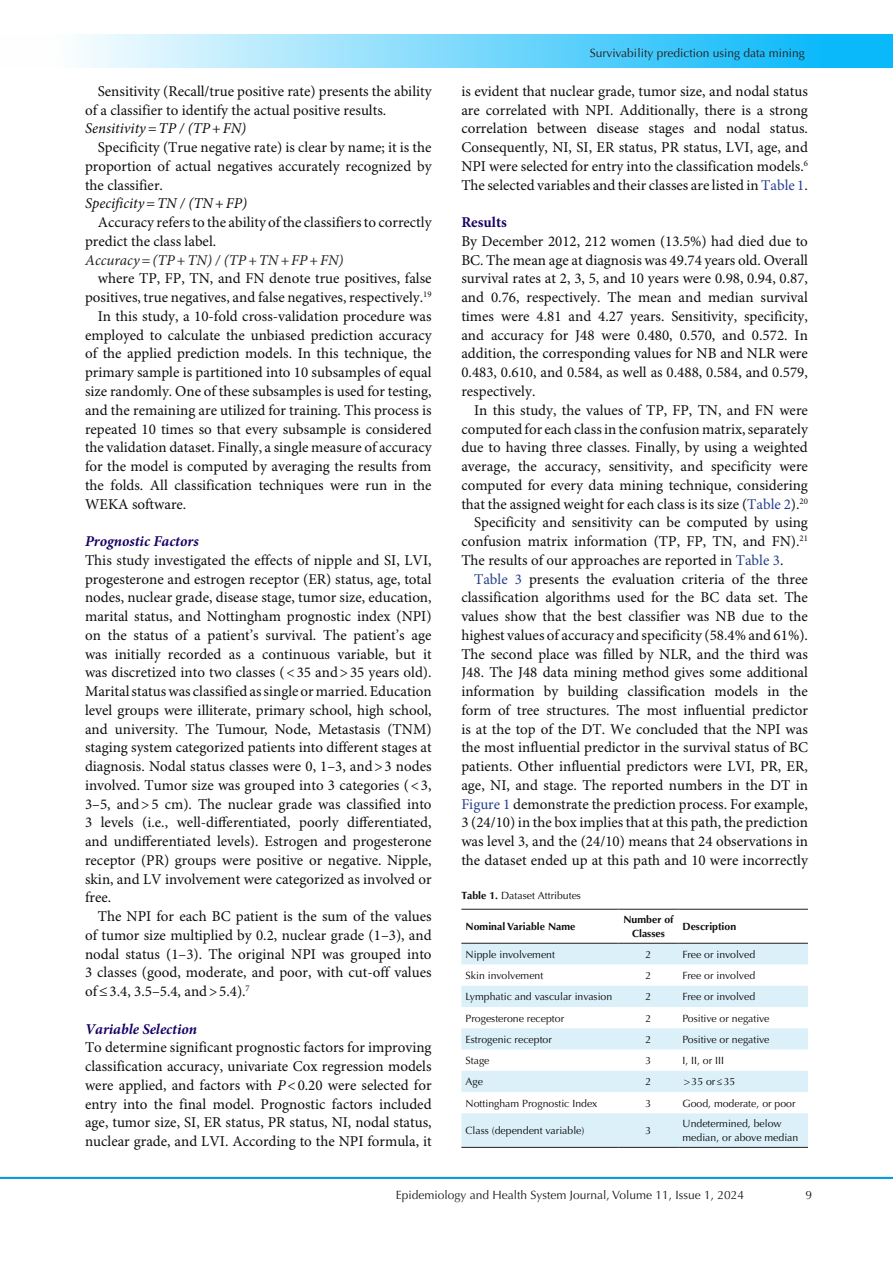
<style>
.page{position:relative;width:893px;height:1263px;background:#fff}
.page>*{position:absolute;margin:0;border:0;box-sizing:border-box;transform-origin:0 0}
.List_Paragraph{font:15px/18.8px "Minion Pro";color:#0d0d0d;text-align:justify}
.t1{font:italic 15px "Minion Pro";color:#0d0d0d}
.t2{font:italic 700 15px "Minion Pro";color:#190066}
.t3{font:italic 15px "Minion Pro";color:#231f20}
.t4{font:700 15px "Minion Pro";color:#190066}
.t5{font:12px "Optima LT Std";color:#231f20}
.t6{font:10.5px/13.5px "Optima LT Std";color:#0d0d0d}
.t7{font:700 10.5px/13.5px "Optima LT Std";color:#0d0d0d;text-align:center}
.s1{font-style:italic}
.s2{color:#253f8e}
.s3{font-weight:700}
</style>
<div class="page">
<hr style="left:0;top:1177px;width:893px;height:2px;background:#0099e5">
<div style="left:0;top:35px;width:892px;height:33px;background:linear-gradient(to right,#fff,#00b4f9)"></div>
<svg style="left:461px;top:944px;width:347px;height:203px;fill:#dcf0fa"></svg>
<hr style="left:461px;top:909px;width:158px;height:1px;background:#231f20">
<hr style="left:619px;top:909px;width:59px;height:1px;background:#231f20">
<hr style="left:678px;top:909px;width:130px;height:1px;background:#231f20">
<hr style="left:461px;top:943px;width:158px;height:1px;background:#231f20">
<hr style="left:619px;top:943px;width:59px;height:1px;background:#231f20">
<hr style="left:678px;top:943px;width:130px;height:1px;background:#231f20">
<hr style="left:461px;top:1147px;width:158px;height:1px;background:#231f20">
<hr style="left:619px;top:1147px;width:59px;height:1px;background:#231f20">
<hr style="left:678px;top:1147px;width:130px;height:1px;background:#231f20">
<p class="List_Paragraph" style="left:85px;top:82px;width:348px;text-indent:13px">Sensitivity (Recall/true positive rate) presents the ability of a classifier to identify the actual positive results.</p>
<p class="t1" style="left:85px;top:118px;width:163px">Sensitivity=TP / (TP+FN)</p>
<p class="List_Paragraph" style="left:85px;top:139px;width:348px;text-indent:13px">Specificity (True negative rate) is clear by name; it is the proportion of actual negatives accurately recognized by the classifier.</p>
<p class="t1" style="left:85px;top:193px;width:163px">Specificity=TN / (TN+FP)</p>
<p class="List_Paragraph" style="left:85px;top:214px;width:348px;text-indent:13px">Accuracy refers to the ability of the classifiers to correctly predict the class label.</p>
<p class="t3" style="left:85px;top:250px;width:260px">Accuracy=(TP+TN) / (TP+TN+FP+FN)</p>
<p class="List_Paragraph" style="left:85px;top:270px;width:348px;text-align:right">where TP, FP, TN, and FN denote true positives, false positives, true negatives, and false negatives, respectively.<sup>19</sup></p>
<p class="List_Paragraph" style="left:85px;top:307px;width:348px;text-indent:13px">In this study, a 10-fold cross-validation procedure was employed to calculate the unbiased prediction accuracy of the applied prediction models. In this technique, the primary sample is partitioned into 10 subsamples of equal size randomly. One of these subsamples is used for testing, and the remaining are utilized for training. This process is repeated 10 times so that every subsample is considered the validation dataset. Finally, a single measure of accuracy for the model is computed by averaging the results from the folds. All classification techniques were run in the WEKA software.</p>
<p class="t2" style="left:85px;top:530px;width:115px">Prognostic Factors</p>
<p class="List_Paragraph" style="left:85px;top:551px;width:348px">This study investigated the effects of nipple and SI, LVI, progesterone and estrogen receptor (ER) status, age, total nodes, nuclear grade, disease stage, tumor size, education, marital status, and Nottingham prognostic index (NPI) on the status of a patient’s survival. The patient’s age was initially recorded as a continuous variable, but it was discretized into two classes (&lt;35 and&gt;35 years old).<br>Marital status was classified as single or married. Education level groups were illiterate, primary school, high school, and university. The Tumour, Node, Metastasis (TNM) staging system categorized patients into different stages at diagnosis. Nodal status classes were 0, 1–3, and&gt;3 nodes involved. Tumor size was grouped into 3 categories (&lt;3, 3–5, and&gt;5 cm). The nuclear grade was classified into 3 levels (i.e., well-differentiated, poorly differentiated, and undifferentiated levels). Estrogen and progesterone receptor (PR) groups were positive or negative. Nipple, skin, and LV involvement were categorized as involved or free.</p>
<p class="List_Paragraph" style="left:85px;top:907px;width:348px;text-indent:13px">The NPI for each BC patient is the sum of the values of tumor size multiplied by 0.2, nuclear grade (1–3), and nodal status (1–3). The original NPI was grouped into 3 classes (good, moderate, and poor, with cut-off values of≤3.4, 3.5–5.4, and&gt;5.4).<sup>7</sup></p>
<p class="t2" style="left:85px;top:1018px;width:114px">Variable Selection</p>
<p class="List_Paragraph" style="left:85px;top:1039px;width:348px">To determine significant prognostic factors for improving classification accuracy, univariate Cox regression models were applied, and factors with <span class="s1">P</span>&lt;0.20 were selected for entry into the final model. Prognostic factors included age, tumor size, SI, ER status, PR status, NI, nodal status, nuclear grade, and LVI. According to the NPI formula, it</p>
<p class="t5" style="left:590px;top:46px;width:216px">Survivability prediction using data mining</p>
<p class="List_Paragraph" style="left:461px;top:82px;width:348px">is evident that nuclear grade, tumor size, and nodal status are correlated with NPI. Additionally, there is a strong correlation between disease stages and nodal status.<br>Consequently, NI, SI, ER status, PR status, LVI, age, and NPI were selected for entry into the classification models.<sup>6<br></sup>The selected variables and their classes are listed in <span class="s2">Table 1</span>.</p>
<p class="t4" style="left:461px;top:212px;width:47px">Results</p>
<p class="List_Paragraph" style="left:461px;top:232px;width:348px">By December 2012, 212 women (13.5%) had died due to BC. The mean age at diagnosis was 49.74 years old. Overall survival rates at 2, 3, 5, and 10 years were 0.98, 0.94, 0.87, and 0.76, respectively. The mean and median survival times were 4.81 and 4.27 years. Sensitivity, specificity, and accuracy for J48 were 0.480, 0.570, and 0.572. In addition, the corresponding values for NB and NLR were 0.483, 0.610, and 0.584, as well as 0.488, 0.584, and 0.579, respectively.</p>
<p class="List_Paragraph" style="left:461px;top:401px;width:348px;text-indent:13px">In this study, the values of TP, FP, TN, and FN were computed for each class in the confusion matrix, separately due to having three classes. Finally, by using a weighted average, the accuracy, sensitivity, and specificity were computed for every data mining technique, considering that the assigned weight for each class is its size (<span class="s2">Table 2</span>).<sup>20</sup></p>
<p class="List_Paragraph" style="left:461px;top:514px;width:348px;text-indent:13px">Specificity and sensitivity can be computed by using confusion matrix information (TP, FP, TN, and FN).<sup>21<br></sup>The results of our approaches are reported in <span class="s2">Table 3</span>.</p>
<p class="List_Paragraph" style="left:461px;top:570px;width:348px;text-indent:13px"><span class="s2">Table 3</span> presents the evaluation criteria of the three classification algorithms used for the BC data set. The values show that the best classifier was NB due to the highest values of accuracy and specificity (58.4% and 61%).<br>The second place was filled by NLR, and the third was J48. The J48 data mining method gives some additional information by building classification models in the form of tree structures. The most influential predictor is at the top of the DT. We concluded that the NPI was the most influential predictor in the survival status of BC patients. Other influential predictors were LVI, PR, ER, age, NI, and stage. The reported numbers in the DT in <span class="s2">Figure 1</span> demonstrate the prediction process. For example, 3 (24/10) in the box implies that at this path, the prediction was level 3, and the (24/10) means that 24 observations in the dataset ended up at this path and 10 were incorrectly</p>
<p class="t6" style="left:461px;top:888px;width:121px"><span class="s3">Table 1.</span> Dataset Attributes</p>
<p class="t7" style="left:466px;top:920px;width:111px">Nominal Variable Name</p>
<p class="t7" style="left:623px;top:913px;width:51px">Number of<br>Classes</p>
<p class="t7" style="left:682px;top:920px;width:55px">Description</p>
<p class="t6" style="left:466px;top:948px;width:91px">Nipple involvement</p>
<p class="t6" style="left:646px;top:948px;width:7px">2</p>
<p class="t6" style="left:682px;top:948px;width:74px">Free or involved</p>
<p class="t6" style="left:466px;top:969px;width:79px">Skin involvement</p>
<p class="t6" style="left:646px;top:969px;width:7px">2</p>
<p class="t6" style="left:682px;top:969px;width:74px">Free or involved</p>
<p class="t6" style="left:466px;top:990px;width:148px">Lymphatic and vascular invasion</p>
<p class="t6" style="left:646px;top:990px;width:7px">2</p>
<p class="t6" style="left:682px;top:990px;width:74px">Free or involved</p>
<p class="t6" style="left:466px;top:1011px;width:100px">Progesterone receptor</p>
<p class="t6" style="left:646px;top:1011px;width:7px">2</p>
<p class="t6" style="left:682px;top:1011px;width:89px">Positive or negative</p>
<p class="t6" style="left:466px;top:1032px;width:88px">Estrogenic receptor</p>
<p class="t6" style="left:646px;top:1032px;width:7px">2</p>
<p class="t6" style="left:682px;top:1032px;width:89px">Positive or negative</p>
<p class="t6" style="left:466px;top:1054px;width:25px">Stage</p>
<p class="t6" style="left:646px;top:1054px;width:7px">3</p>
<p class="t6" style="left:682px;top:1054px;width:43px">I, II, or III</p>
<p class="t6" style="left:466px;top:1075px;width:19px">Age</p>
<p class="t6" style="left:646px;top:1075px;width:7px">2</p>
<p class="t6" style="left:684px;top:1075px;width:53px">&gt;35 or≤35</p>
<p class="t6" style="left:466px;top:1096px;width:133px">Nottingham Prognostic Index</p>
<p class="t6" style="left:646px;top:1096px;width:7px">3</p>
<p class="t6" style="left:682px;top:1096px;width:115px">Good, moderate, or poor</p>
<p class="t6" style="left:466px;top:1124px;width:120px">Class (dependent variable)</p>
<p class="t6" style="left:646px;top:1124px;width:7px">3</p>
<p class="t6" style="left:682px;top:1117px;width:117px">Undetermined, below median, or above median</p>
<p class="t5" style="left:396px;top:1188px;width:350px">Epidemiology and Health System Journal, Volume 11, Issue 1, 2024</p>
<p class="t5" style="left:805px;top:1188px;width:8px">9</p>
</div>
